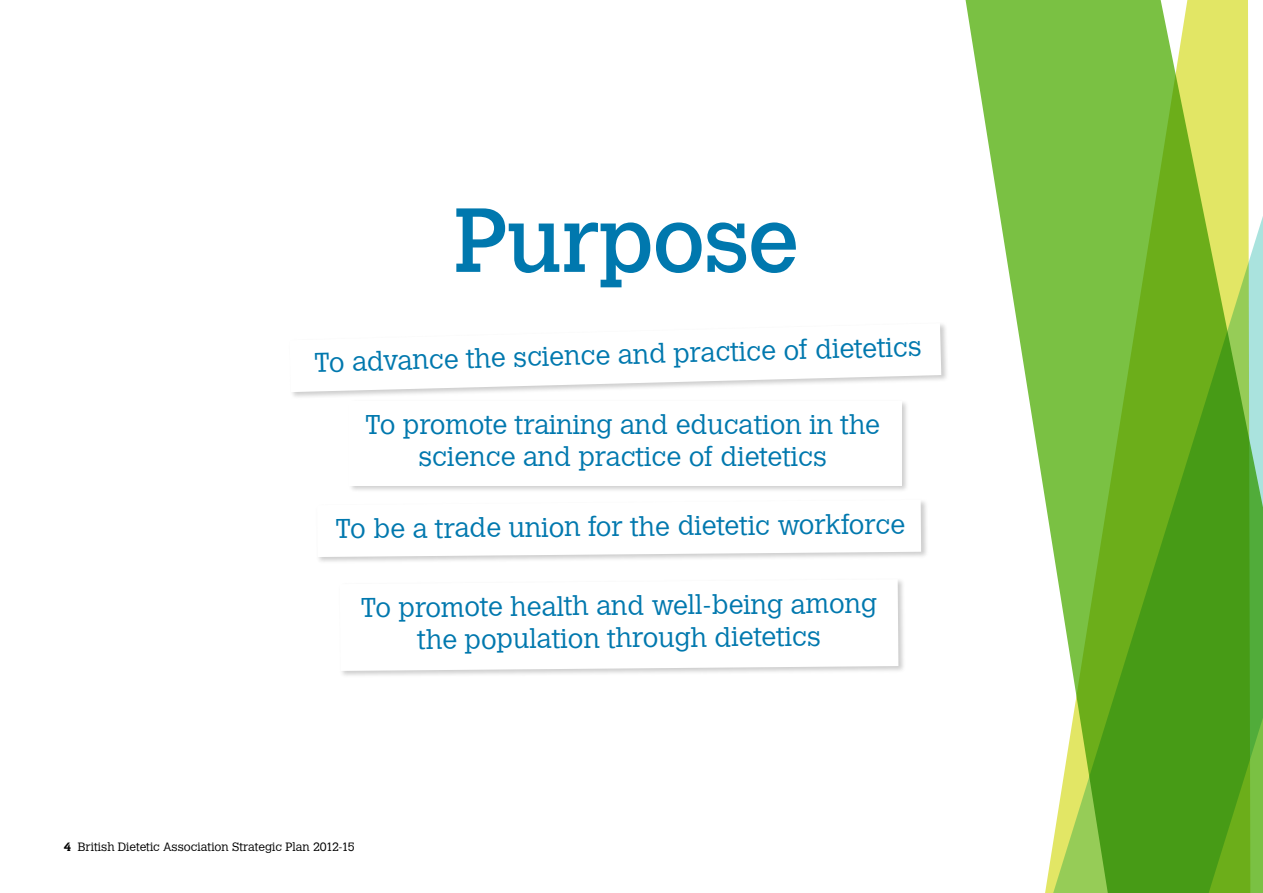
<style>
.page{position:relative;width:1263px;height:893px;background:#fff}
.page>*{position:absolute;margin:0;border:0;box-sizing:border-box;transform-origin:0 0}
.t1{font:90px "Calvert";letter-spacing:-.02em;color:#0078ae}
.t2{font:300 27px/32.4px "Calvert";color:#0078ae;text-align:center}
.t3{font:300 12px "Calvert";color:#000}
.s1{font-weight:700}
</style>
<div class="page">
<svg style="left:1252px;top:216px;width:11px;height:677px;background:#7fc77c"></svg>
<svg style="left:965px;top:0;width:287px;height:893px"></svg>
<div style="left:288px;top:321px;width:661px;height:79px;background:#000;opacity:.2"></div>
<svg style="left:289px;top:323px;width:652px;height:69px"></svg>
<div style="left:348px;top:400px;width:561px;height:93px;background:#000;opacity:.2"></div>
<div style="left:350px;top:401px;width:552px;height:85px;background:#fff"></div>
<div style="left:315px;top:498px;width:614px;height:67px;background:#000;opacity:.2"></div>
<svg style="left:317px;top:500px;width:604px;height:57px"></svg>
<div style="left:338px;top:577px;width:568px;height:101px;background:#000;opacity:.2"></div>
<svg style="left:340px;top:579px;width:558px;height:92px"></svg>
<h1 class="t1" style="left:453px;top:188px;width:348px">Purpose</h1>
<p class="t2" style="left:314px;top:350px;width:609px;rotate:-2deg">To advance the science and practice of dietetics</p>
<p class="t2" style="left:365px;top:409px;width:517px">To promote training and education in the science and practice of dietetics</p>
<p class="t2" style="left:335px;top:516px;width:571px;rotate:-1deg">To be a trade union for the dietetic workforce</p>
<p class="t2" style="left:360px;top:594px;width:518px;rotate:-1deg">To promote health and well-being among the population through dietetics</p>
<p class="t3" style="left:64px;top:840px;width:293px"><span class="s1">4</span> British Dietetic Association Strategic Plan 2012-15</p>
</div>
